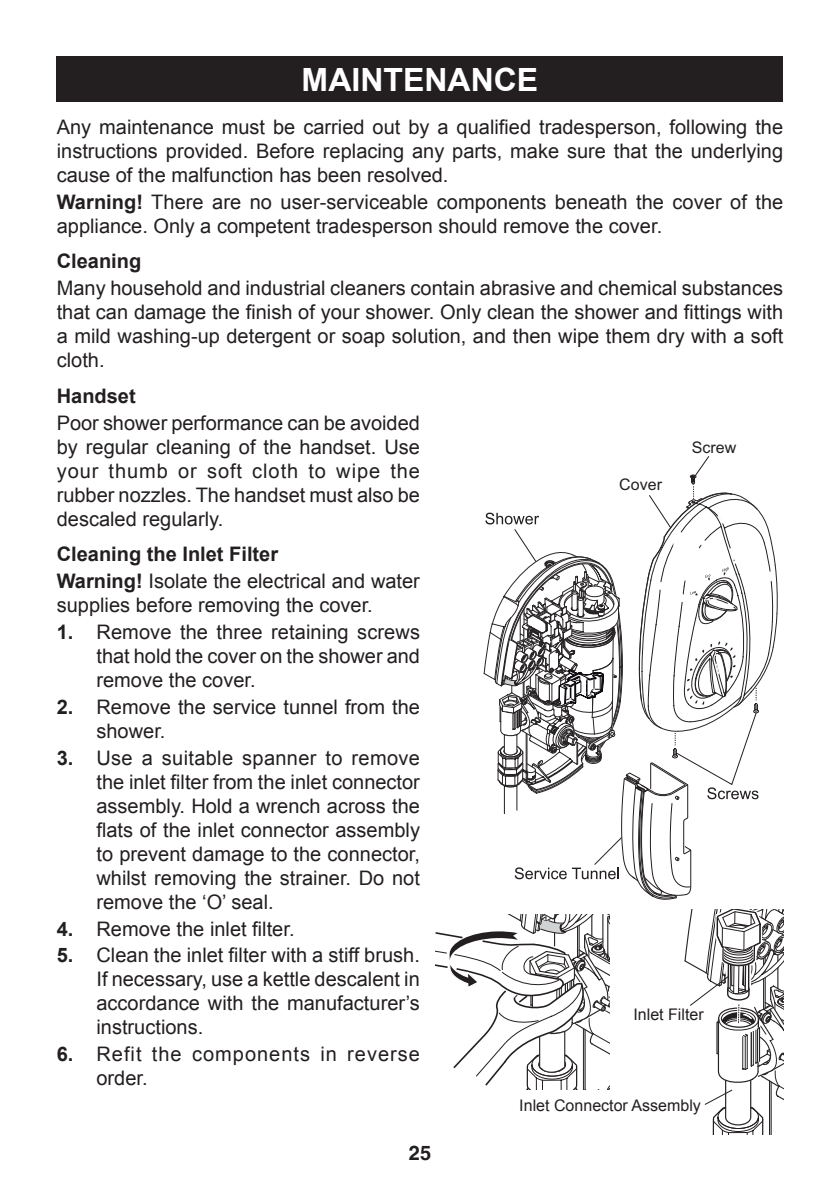
<style>
.page{position:relative;width:840px;height:1191px;background:#fff}
.page>*{position:absolute;margin:0;border:0;box-sizing:border-box;transform-origin:0 0}
.Heading_1{font:700 32px "Arial";color:#fff}
.Body_Justify{font:20px/24px "Arial";color:#231f20;text-align:justify}
._1_2_3{font:20px/24px "Arial";color:#231f20;text-align:justify}
.Heading_2{font:700 20px "Arial";color:#231f20}
._1_2_3-2{font:20px/24px "Arial";letter-spacing:.05em;color:#231f20}
.t1{font:700 20px "Helvetica";color:#231f20}
.t2{font:16px "Arial";color:#231f20}
.s1{font-weight:700}
</style>
<div class="page">
<div style="left:57px;top:57px;width:725px;height:45px;background:#231f20"></div>
<svg style="left:435px;top:914px;width:174px;height:176px"></svg>
<svg style="left:684px;top:909px;width:98px;height:225px"></svg>
<svg style="left:483px;top:474px;width:294px;height:425px"></svg>
<p class="Heading_1" style="left:301px;top:59px;width:238px">MAINTENANCE</p>
<p class="Body_Justify" style="left:57px;top:115px;width:727px">Any maintenance must be carried out by a qualified tradesperson, following the instructions provided. Before replacing any parts, make sure that the underlying cause of the malfunction has been resolved.</p>
<p class="Body_Justify" style="left:57px;top:190px;width:727px"><span class="s1">Warning!</span> There are no user-serviceable components beneath the cover of the appliance. Only a competent tradesperson should remove the cover.</p>
<p class="Heading_2" style="left:57px;top:248px;width:86px">Cleaning</p>
<p class="Body_Justify" style="left:57px;top:276px;width:727px">Many household and industrial cleaners contain abrasive and chemical substances that can damage the finish of your shower. Only clean the shower and fittings with a mild washing-up detergent or soap solution, and then wipe them dry with a soft cloth.</p>
<p class="Heading_2" style="left:57px;top:383px;width:80px">Handset</p>
<p class="Body_Justify" style="left:57px;top:411px;width:364px">Poor shower performance can be avoided by regular cleaning of the handset. Use your thumb or soft cloth to wipe the rubber nozzles. The handset must also be descaled regularly.</p>
<p class="Heading_2" style="left:57px;top:541px;width:223px">Cleaning the Inlet Filter</p>
<p class="Body_Justify" style="left:57px;top:569px;width:364px"><span class="s1">Warning!</span> Isolate the electrical and water supplies before removing the cover.</p>
<p class="_1_2_3" style="left:96px;top:620px;width:325px;text-indent:-40px"><span class="s1">1.</span> Remove the three retaining screws that hold the cover on the shower and remove the cover.</p>
<p class="_1_2_3" style="left:96px;top:695px;width:325px;text-indent:-40px"><span class="s1">2.</span> Remove the service tunnel from the shower.</p>
<p class="_1_2_3" style="left:96px;top:746px;width:325px;text-indent:-40px"><span class="s1">3.</span> Use a suitable spanner to remove the inlet filter from the inlet connector assembly. Hold a wrench across the flats of the inlet connector assembly to prevent damage to the connector, whilst removing the strainer. Do not remove the ‘O’ seal.</p>
<p class="_1_2_3" style="left:57px;top:916px;width:239px"><span class="s1">4.</span> Remove the inlet filter.</p>
<p class="_1_2_3" style="left:96px;top:943px;width:325px;text-indent:-40px"><span class="s1">5.</span> Clean the inlet filter with a stiff brush.<br>If necessary, use a kettle descalent in accordance with the manufacturer’s instructions.</p>
<p class="_1_2_3-2" style="left:96px;top:1042px;width:325px;text-indent:-40px"><span class="s1">6.</span> Refit the components in reverse order.</p>
<p class="t2" style="left:691px;top:437px;width:46px">Screw</p>
<p class="t2" style="left:619px;top:474px;width:44px">Cover</p>
<p class="t2" style="left:633px;top:1003px;width:72px">Inlet Filter</p>
<p class="t1" style="left:408px;top:1141px;width:24px">25</p>
<p class="t2" style="left:519px;top:1095px;width:183px">Inlet Connector Assembly</p>
</div>
